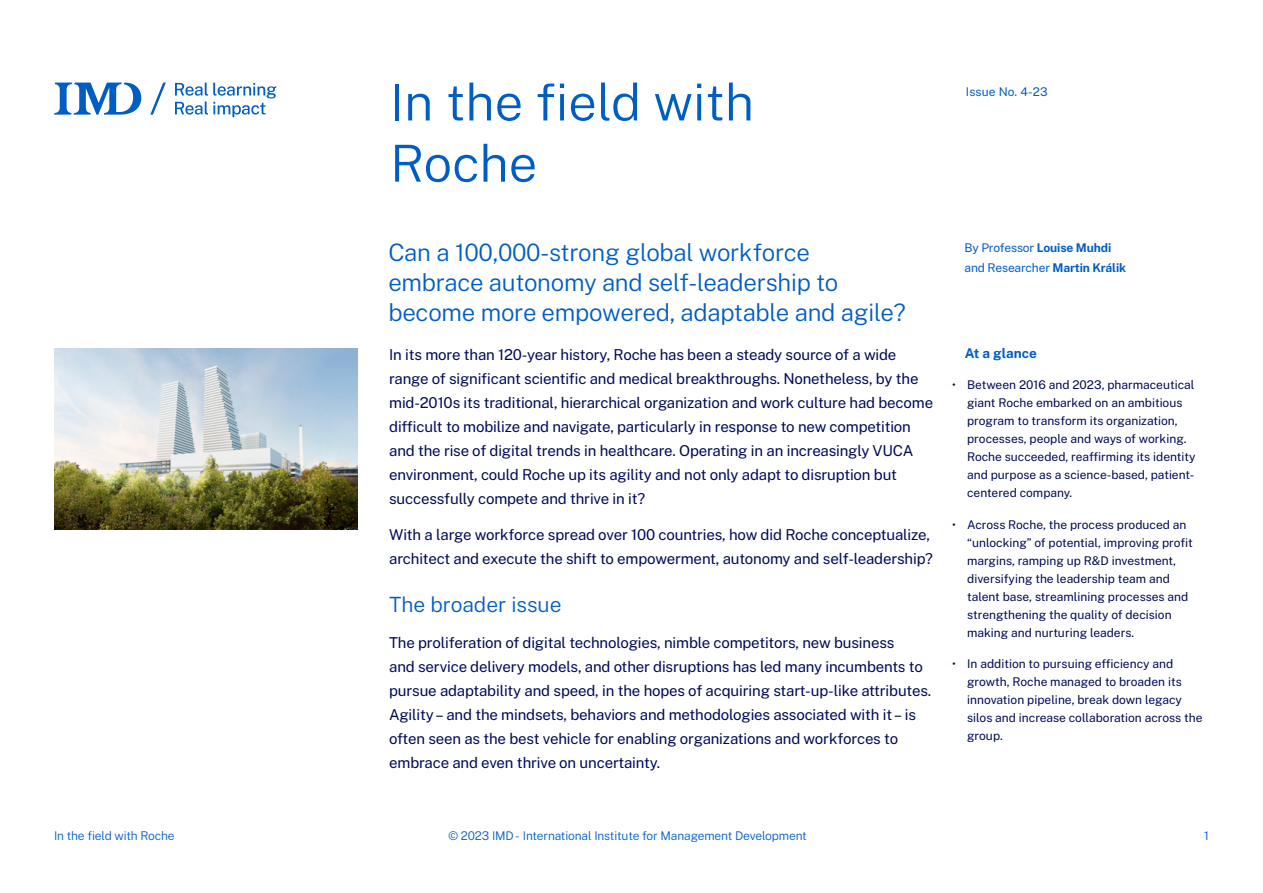
<style>
.page{position:relative;width:1263px;height:893px;background:#fff}
.page>*{position:absolute;margin:0;border:0;box-sizing:border-box;transform-origin:0 0}
.t1{font:300 51px/61.2px "Public Sans";color:#005dc4}
.t2{font:300 24px/30px "Public Sans";letter-spacing:-.01em;color:#005dc4}
.t3{font:300 21px "Public Sans";color:#005dc4}
.t4{font:15px/24px "Public Sans";letter-spacing:-.01em;color:#000a56}
.t5{font:700 13.5px "Public Sans";color:#005dc4}
.t6{font:12px/18px "Public Sans";color:#000a56}
.t7{font:300 12px "Public Sans";letter-spacing:-.01em;color:#005dc4}
.t8{font:12px/19.5px "Public Sans";letter-spacing:-.01em;color:#005dc4}
.t9{font:12px "Public Sans";letter-spacing:.01em;color:#005dc4}
.s1{font-weight:700}
</style>
<div class="page">
<img style="left:54px;top:348px;width:304px;height:182px">
<svg style="left:150px;top:83px;width:16px;height:32px"></svg>
<svg style="left:175px;top:83px;width:101px;height:34px"></svg>
<svg style="left:54px;top:83px;width:87px;height:32px"></svg>
<h1 class="t1" style="left:390px;top:70px;width:365px">In the field with<br>Roche</h1>
<p class="t9" style="left:966px;top:84px;width:83px">Issue No. 4-23</p>
<h2 class="t2" style="left:388px;top:236px;width:519px">Can a 100,000-strong global workforce embrace autonomy and self-leadership to become more empowered, adaptable and agile?</h2>
<p class="t4" style="left:389px;top:342px;width:545px">In its more than 120-year history, Roche has been a steady source of a wide range of significant scientific and medical breakthroughs. Nonetheless, by the mid-2010s its traditional, hierarchical organization and work culture had become difficult to mobilize and navigate, particularly in response to new competition and the rise of digital trends in healthcare. Operating in an increasingly VUCA environment, could Roche up its agility and not only adapt to disruption but successfully compete and thrive in it?</p>
<p class="t4" style="left:389px;top:522px;width:545px">With a large workforce spread over 100 countries, how did Roche conceptualize, architect and execute the shift to empowerment, autonomy and self-leadership?</p>
<h3 class="t3" style="left:389px;top:590px;width:174px">The broader issue</h3>
<p class="t4" style="left:389px;top:630px;width:543px">The proliferation of digital technologies, nimble competitors, new business<br>and service delivery models, and other disruptions has led many incumbents to pursue adaptability and speed, in the hopes of acquiring start-up-like attributes.<br>Agility – and the mindsets, behaviors and methodologies associated with it – is often seen as the best vehicle for enabling organizations and workforces to embrace and even thrive on uncertainty.</p>
<p class="t8" style="left:964px;top:238px;width:163px">By Professor <span class="s1">Louise Muhdi </span>and Researcher <span class="s1">Martin Králik</span></p>
<p class="t5" style="left:965px;top:344px;width:74px">At a glance</p>
<p class="t6" style="left:967px;top:376px;width:230px;text-indent:-15px">• Between 2016 and 2023, pharmaceutical giant Roche embarked on an ambitious program to transform its organization, processes, people and ways of working.<br>Roche succeeded, reaffirming its identity and purpose as a science-based, patient&shy;centered company.</p>
<p class="t6" style="left:967px;top:515px;width:227px;text-indent:-15px">• Across Roche, the process produced an “unlocking” of potential, improving profit margins, ramping up R&amp;D investment, diversifying the leadership team and talent base, streamlining processes and strengthening the quality of decision making and nurturing leaders.</p>
<p class="t6" style="left:967px;top:655px;width:237px;text-indent:-15px">• In addition to pursuing efficiency and growth, Roche managed to broaden its innovation pipeline, break down legacy silos and increase collaboration across the group.</p>
<p class="t7" style="left:54px;top:828px;width:122px">In the field with Roche</p>
<p class="t7" style="left:448px;top:828px;width:360px">© 2023 IMD - International Institute for Management Development</p>
<p class="t7" style="left:1204px;top:828px;width:6px">1</p>
</div>
